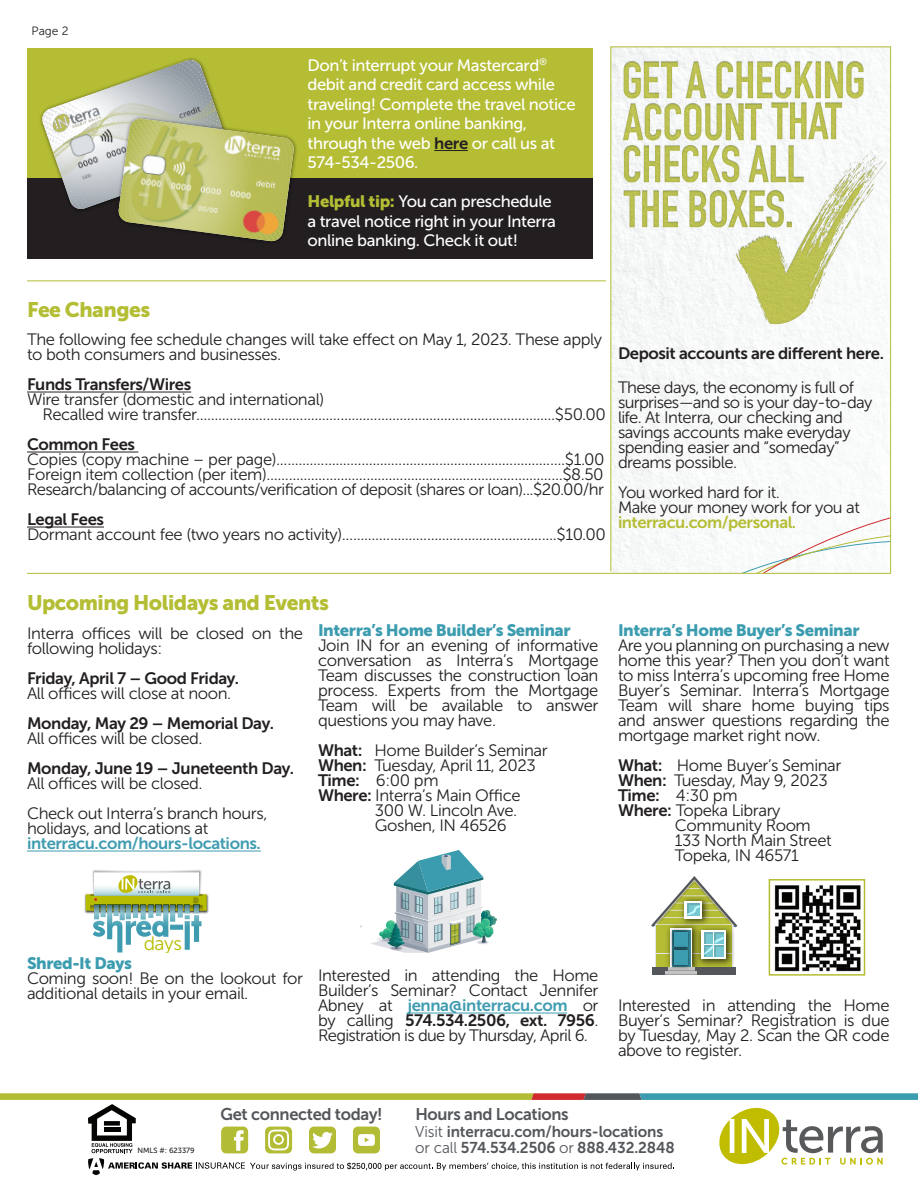
<style>
.page{position:relative;width:918px;height:1188px;background:#fff}
.page>*{position:absolute;margin:0;border:0;box-sizing:border-box;transform-origin:0 0}
.t1{font:21px "Museo Sans 900";letter-spacing:-.025em;color:#b4be34}
.t2{font:19.35px "Museo Sans 300";color:#b6bd00}
.t3{font:16.95px "Museo Sans 700";letter-spacing:-.02em;color:#53565a}
.t4{font:16.5px/15px "Museo Sans 300";letter-spacing:-.025em;color:#231f20}
.t5{font:16.5px/19.5px "Museo Sans 500";letter-spacing:-.025em;color:#fff}
.t6{font:16.5px/15px "Museo Sans 700";letter-spacing:-.025em;color:#231f20}
.t7{font:16.5px "Museo Sans 900";letter-spacing:-.025em;color:#3c9caf}
.t8{font:15.6px/17px "Museo Sans 700";letter-spacing:-.01em;color:#53565a}
.t9{font:12px "Museo Sans 300";color:#231f20}
.t10{font:7.5px "Museo Sans 500";color:#231f20}
.s1{font-family:"Museo Sans 700";color:#231f20}
.s2{font-family:"Museo Sans 900";color:#b4be34}
.s3{font-family:"Museo Sans 700";color:#b4bd34}
.s4{font-family:"Museo Sans 700"}
.s5{font-family:"Museo Sans 300"}
.s6{font-family:"Museo Sans 700";color:#3f9cb0}
</style>
<div class="page">
<img style="left:611px;top:47px;width:279px;height:434px">
<svg style="left:610px;top:481px;width:280px;height:92px"></svg>
<img style="left:620px;top:56px;width:247px;height:45px">
<img style="left:620px;top:98px;width:230px;height:43px">
<img style="left:622px;top:186px;width:102px;height:45px">
<img style="left:724px;top:109px;width:166px;height:230px">
<img style="left:618px;top:141px;width:127px;height:45px">
<svg style="left:0;top:1093px;width:918px;height:82px"></svg>
<hr style="left:27px;top:851px;width:234px;height:1px;background:#3f9cb0">
<hr style="left:408px;top:1013px;width:159px;height:1px;background:#3f9cb0">
<hr style="left:610px;top:46px;width:1px;height:526px;background:#b4be34">
<hr style="left:890px;top:46px;width:1px;height:527px;background:#b4be34">
<hr style="left:27px;top:573px;width:864px;height:1px;background:#b4be34">
<hr style="left:610px;top:46px;width:281px;height:1px;background:#b4be34">
<hr style="left:27px;top:280px;width:579px;height:1px;background:#b4be34">
<svg style="left:651px;top:876px;width:86px;height:99px"></svg>
<img style="left:774px;top:885px;width:87px;height:87px">
<div style="left:769px;top:879px;width:96px;height:97px;border:2px solid #b5bd34"></div>
<img style="left:92px;top:870px;width:110px;height:2px">
<img style="left:84px;top:893px;width:125px;height:21px">
<div style="left:86px;top:894px;width:121px;height:17px;background:#b6bd00"></div>
<svg style="left:90px;top:872px;width:113px;height:80px"></svg>
<hr style="left:27px;top:392px;width:164px;height:1px;background:#231f20">
<hr style="left:27px;top:452px;width:111px;height:1px;background:#231f20">
<hr style="left:27px;top:527px;width:77px;height:1px;background:#231f20">
<div style="left:27px;top:48px;width:565px;height:210px;background:#b4bd34"></div>
<div style="left:27px;top:178px;width:565px;height:82px;background:#231f20"></div>
<hr style="left:434px;top:150px;width:34px;height:1px;background:#231f20">
<svg style="left:41px;top:60px;width:182px;height:150px"></svg>
<img style="left:118px;top:119px;width:176px;height:123px">
<svg style="left:371px;top:850px;width:126px;height:103px"></svg>
<p class="t9" style="left:32px;top:24px;width:39px">Page 2</p>
<p class="t5" style="left:308px;top:55px;width:270px">Don’t interrupt your Mastercard<sup>® </sup>debit and credit card access while traveling! Complete the travel notice in your Interra online banking, through the web <span class="s1">here</span> or call us at<br>574-534-2506.</p>
<p class="t5" style="left:308px;top:192px;width:250px"><span class="s2">Helpful tip:</span> You can preschedule a travel notice right in your Interra online banking. Check it out!</p>
<p class="t1" style="left:27px;top:298px;width:125px">Fee Changes</p>
<p class="t4" style="left:27px;top:332px;width:577px">The following fee schedule changes will take effect on May 1, 2023. These apply to both consumers and businesses.</p>
<p class="t6" style="left:27px;top:377px;width:166px">Funds Transfers/Wires</p>
<p class="t4" style="left:27px;top:392px;width:299px">Wire transfer (domestic and international)</p>
<p class="t4" style="left:42px;top:407px;width:565px">Recalled wire transfer.................................................................................................$50.00</p>
<p class="t6" style="left:27px;top:437px;width:110px">Common Fees</p>
<p class="t4" style="left:27px;top:452px;width:579px">Copies (copy machine – per page)..............................................................................$1.00</p>
<p class="t4" style="left:27px;top:467px;width:578px">Foreign item collection (per item)................................................................................$8.50</p>
<p class="t4" style="left:27px;top:482px;width:579px">Research/balancing of accounts/verification of deposit (shares or loan)...$20.00/hr</p>
<p class="t6" style="left:27px;top:512px;width:79px">Legal Fees</p>
<p class="t4" style="left:27px;top:527px;width:581px">Dormant account fee (two years no activity)..........................................................$10.00</p>
<p class="t6" style="left:618px;top:346px;width:268px">Deposit accounts are different here.</p>
<p class="t4" style="left:618px;top:380px;width:256px">These days, the economy is full of surprises—and so is your day-to-day life. At Interra, our checking and savings accounts make everyday spending easier and “someday” dreams possible.</p>
<p class="t4" style="left:618px;top:485px;width:163px">You worked hard for it.</p>
<p class="t4" style="left:618px;top:500px;width:243px">Make your money work for you at <span class="s3">interracu.com/personal.</span></p>
<p class="t1" style="left:27px;top:590px;width:304px">Upcoming Holidays and Events</p>
<p class="t4" style="left:27px;top:626px;width:278px">Interra offices will be closed on the following holidays:</p>
<p class="t4" style="left:27px;top:671px;width:214px"><span class="s4">Friday, April 7 – Good Friday.<br></span>All offices will close at noon.</p>
<p class="t6" style="left:27px;top:716px;width:248px">Monday, May 29 – Memorial Day.</p>
<p class="t4" style="left:27px;top:731px;width:177px">All offices will be closed.</p>
<p class="t6" style="left:27px;top:761px;width:269px">Monday, June 19 – Juneteenth Day.<br><span class="s5">All offices will be closed.</span></p>
<p class="t4" style="left:27px;top:806px;width:242px">Check out Interra’s branch hours, holidays, and locations at <span class="s6">interracu.com/hours-locations.</span></p>
<p class="t7" style="left:318px;top:621px;width:254px">Interra’s Home Builder’s Seminar</p>
<p class="t4" style="left:318px;top:638px;width:282px;text-align:justify">Join IN for an evening of informative conversation as Interra’s Mortgage Team discusses the construction loan process. Experts from the Mortgage Team will be available to answer questions you may have.</p>
<p class="t4" style="left:318px;top:743px;width:231px"><span class="s4">What:</span> Home Builder’s Seminar</p>
<p class="t4" style="left:318px;top:758px;width:220px"><span class="s4">When:</span> Tuesday, April 11, 2023</p>
<p class="t4" style="left:318px;top:773px;width:122px"><span class="s4">Time:</span> 6:00 pm</p>
<p class="t4" style="left:318px;top:788px;width:204px"><span class="s4">Where:</span> Interra’s Main Office</p>
<p class="t4" style="left:375px;top:803px;width:144px">300 W. Lincoln Ave.</p>
<p class="t4" style="left:375px;top:818px;width:133px">Goshen, IN 46526</p>
<p class="t7" style="left:618px;top:621px;width:243px">Interra’s Home Buyer’s Seminar</p>
<p class="t4" style="left:618px;top:638px;width:273px;text-align:justify">Are you planning on purchasing a new home this year? Then you don’t want to miss Interra’s upcoming free Home Buyer’s Seminar. Interra’s Mortgage Team will share home buying tips and answer questions regarding the mortgage market right now.</p>
<p class="t4" style="left:618px;top:758px;width:225px"><span class="s4">What:</span> Home Buyer’s Seminar</p>
<p class="t4" style="left:618px;top:773px;width:211px"><span class="s4">When:</span> Tuesday, May 9, 2023</p>
<p class="t4" style="left:618px;top:788px;width:121px"><span class="s4">Time:</span> 4:30 pm</p>
<p class="t4" style="left:675px;top:803px;width:138px;text-indent:-57px"><span class="s4">Where:</span> Topeka Library<br>Community Room</p>
<p class="t4" style="left:675px;top:833px;width:158px">133 North Main Street</p>
<p class="t4" style="left:675px;top:848px;width:126px">Topeka, IN 46571</p>
<p class="t2" style="left:144px;top:933px;width:40px">days</p>
<p class="t7" style="left:27px;top:954px;width:106px">Shred-It Days</p>
<p class="t4" style="left:27px;top:971px;width:278px">Coming soon! Be on the lookout for additional details in your email.</p>
<p class="t4" style="left:318px;top:968px;width:282px;text-align:justify">Interested in attending the Home Builder’s Seminar? Contact Jennifer Abney at <span class="s6">jenna@interracu.com</span> or by calling <span class="s4">574.534.2506, ext. 7956</span>.<br>Registration is due by Thursday, April 6.</p>
<p class="t4" style="left:618px;top:998px;width:273px;text-align:justify">Interested in attending the Home Buyer’s Seminar? Registration is due by Tuesday, May 2. Scan the QR code above to register.</p>
<p class="t10" style="left:137px;top:1146px;width:59px">NMLS #: 623379</p>
<p class="t3" style="left:221px;top:1105px;width:164px">Get connected today!</p>
<p class="t3" style="left:415px;top:1105px;width:155px">Hours and Locations</p>
<p class="t8" style="left:415px;top:1123px;width:261px"><span class="s5">Visit</span> interracu.com/hours-locations <span class="s5">or call</span> 574.534.2506 <span class="s5">or</span> 888.432.2848</p>
</div>
